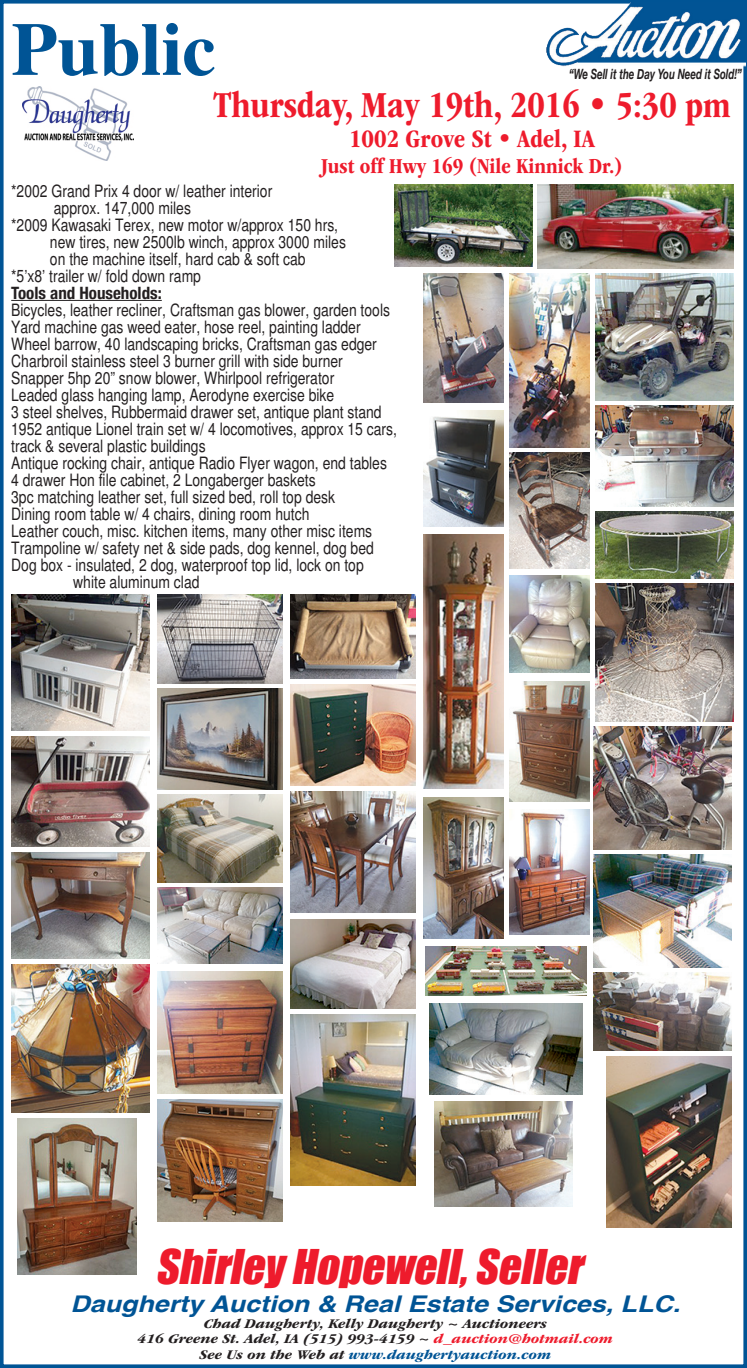
<style>
.page{position:relative;width:747px;height:1368px;background:#fff}
.page>*{position:absolute;margin:0;border:0;box-sizing:border-box;transform-origin:0 0}
.t1{font:700 75.2px "Times";color:#005495}
.t2{font:italic 44px "Impact";color:#ee1b2c}
.t3{font:700 condensed 38px "ITC Garamond Std";color:#ee1b2c;scale:.95 1}
.t4{font:700 condensed 26px "ITC Garamond Std";color:#ee1b2c}
.t5{font:italic 700 23px "Helvetica";color:#005495;scale:1.17 1}
.t6{font:700 condensed 22px "ITC Garamond Std";color:#ee1b2c}
.t7{font:condensed 17px "Helvetica";color:#231f20}
.t8{font:700 condensed 17px "Helvetica Neue";color:#231f20}
.t9{font:italic 700 14.2px "Helvetica Neue";color:#231f20;scale:.69 1}
.t10{font:italic 700 condensed 13.8px "ITC Garamond Std";color:#231f20;scale:1.28 1}
.t11{font:italic 700 condensed 13.8px "ITC Garamond Std";color:#005495;scale:1.28 1}
.s1{color:#ee1b2c}
.s2{color:#231f20}
</style>
<div class="page">
<div style="left:0;top:0;width:747px;height:1368px;border:4px solid #005495"></div>
<img style="left:536px;top:3px;width:209px;height:63px">
<img style="left:22px;top:87px;width:112px;height:74px">
<hr style="left:11px;top:300px;width:151px;height:1px;background:#231f20">
<img style="left:538px;top:185px;width:196px;height:83px">
<img style="left:395px;top:184px;width:138px;height:82px">
<img style="left:595px;top:274px;width:139px;height:126px">
<img style="left:426px;top:947px;width:160px;height:48px">
<img style="left:595px;top:405px;width:139px;height:102px">
<img style="left:158px;top:594px;width:124px;height:90px">
<img style="left:11px;top:594px;width:138px;height:137px">
<img style="left:291px;top:594px;width:125px;height:84px">
<img style="left:11px;top:965px;width:138px;height:148px">
<img style="left:11px;top:853px;width:138px;height:106px">
<img style="left:430px;top:1004px;width:152px;height:90px">
<img style="left:158px;top:887px;width:124px;height:76px">
<img style="left:509px;top:575px;width:80px;height:98px">
<img style="left:158px;top:688px;width:124px;height:101px">
<img style="left:158px;top:795px;width:124px;height:87px">
<img style="left:291px;top:1015px;width:125px;height:170px">
<img style="left:291px;top:684px;width:125px;height:101px">
<img style="left:424px;top:410px;width:80px;height:116px">
<img style="left:593px;top:726px;width:139px;height:124px">
<img style="left:595px;top:584px;width:139px;height:137px">
<img style="left:509px;top:452px;width:80px;height:117px">
<img style="left:11px;top:737px;width:138px;height:110px">
<img style="left:424px;top:274px;width:80px;height:128px">
<img style="left:509px;top:274px;width:80px;height:173px">
<img style="left:607px;top:1056px;width:125px;height:171px">
<img style="left:595px;top:511px;width:139px;height:68px">
<img style="left:435px;top:1102px;width:138px;height:105px">
<img style="left:424px;top:797px;width:80px;height:141px">
<img style="left:291px;top:792px;width:125px;height:121px">
<img style="left:593px;top:855px;width:139px;height:113px">
<img style="left:158px;top:971px;width:124px;height:122px">
<img style="left:509px;top:810px;width:80px;height:124px">
<img style="left:158px;top:1100px;width:124px;height:122px">
<img style="left:424px;top:534px;width:80px;height:254px">
<img style="left:509px;top:682px;width:80px;height:119px">
<img style="left:291px;top:919px;width:125px;height:90px">
<img style="left:18px;top:1119px;width:119px;height:156px">
<img style="left:593px;top:973px;width:139px;height:77px">
<p class="t1" style="left:11px;top:-23px;width:206px">Public</p>
<p class="t9" style="left:569px;top:63px;width:252px">“We Sell it the Day You Need it Sold!”</p>
<p class="t3" style="left:213px;top:84px;width:547px">Thursday, May 19th, 2016 • 5:30 pm</p>
<p class="t4" style="left:349px;top:124px;width:247px">1002 Grove St • Adel, IA</p>
<p class="t6" style="left:321px;top:154px;width:303px">Just off Hwy 169 (Nile Kinnick Dr.)</p>
<p class="t7" style="left:11px;top:181px;width:263px">*2002 Grand Prix 4 door w/ leather interior</p>
<p class="t7" style="left:54px;top:198px;width:139px">approx. 147,000 miles</p>
<p class="t7" style="left:11px;top:215px;width:328px">*2009 Kawasaki Terex, new motor w/approx 150 hrs,</p>
<p class="t7" style="left:50px;top:232px;width:297px">new tires, new 2500lb winch, approx 3000 miles</p>
<p class="t7" style="left:50px;top:249px;width:257px">on the machine itself, hard cab &amp; soft cab</p>
<p class="t7" style="left:11px;top:266px;width:191px">*5’x8’ trailer w/ fold down ramp</p>
<p class="t8" style="left:11px;top:279px;width:152px">Tools and Households:</p>
<p class="t7" style="left:11px;top:300px;width:380px">Bicycles, leather recliner, Craftsman gas blower, garden tools</p>
<p class="t7" style="left:11px;top:317px;width:351px">Yard machine gas weed eater, hose reel, painting ladder</p>
<p class="t7" style="left:11px;top:334px;width:367px">Wheel barrow, 40 landscaping bricks, Craftsman gas edger</p>
<p class="t7" style="left:11px;top:351px;width:333px">Charbroil stainless steel 3 burner grill with side burner</p>
<p class="t7" style="left:11px;top:368px;width:325px">Snapper 5hp 20” snow blower, Whirlpool refrigerator</p>
<p class="t7" style="left:11px;top:385px;width:325px">Leaded glass hanging lamp, Aerodyne exercise bike</p>
<p class="t7" style="left:11px;top:402px;width:372px">3 steel shelves, Rubbermaid drawer set, antique plant stand</p>
<p class="t7" style="left:11px;top:419px;width:387px">1952 antique Lionel train set w/ 4 locomotives, approx 15 cars,</p>
<p class="t7" style="left:11px;top:436px;width:196px">track &amp; several plastic buildings</p>
<p class="t7" style="left:11px;top:453px;width:377px">Antique rocking chair, antique Radio Flyer wagon, end tables</p>
<p class="t7" style="left:11px;top:470px;width:306px">4 drawer Hon file cabinet, 2 Longaberger baskets</p>
<p class="t7" style="left:11px;top:487px;width:325px">3pc matching leather set, full sized bed, roll top desk</p>
<p class="t7" style="left:11px;top:504px;width:300px">Dining room table w/ 4 chairs, dining room hutch</p>
<p class="t7" style="left:11px;top:521px;width:363px">Leather couch, misc. kitchen items, many other misc items</p>
<p class="t7" style="left:11px;top:538px;width:364px">Trampoline w/ safety net &amp; side pads, dog kennel, dog bed</p>
<p class="t7" style="left:11px;top:555px;width:354px">Dog box - insulated, 2 dog, waterproof top lid, lock on top</p>
<p class="t7" style="left:73px;top:572px;width:128px">white aluminum clad</p>
<p class="t2" style="left:155px;top:1232px;width:440px">ShirleyHopewell,Seller</p>
<p class="t5" style="left:71px;top:1285px;width:523px">Daugherty Auction &amp; Real Estate Services, LLC.</p>
<p class="t10" style="left:204px;top:1316px;width:270px">Chad Daugherty, Kelly Daugherty ~ Auctioneers</p>
<p class="t10" style="left:138px;top:1331px;width:373px">416 Greene St. Adel, IA (515) 993-4159 ~ <span class="s1">d_auction@hotmail.com</span></p>
<p class="t11" style="left:199px;top:1347px;width:276px"><span class="s2">See Us on the Web at</span> www.daughertyauction.com</p>
</div>
